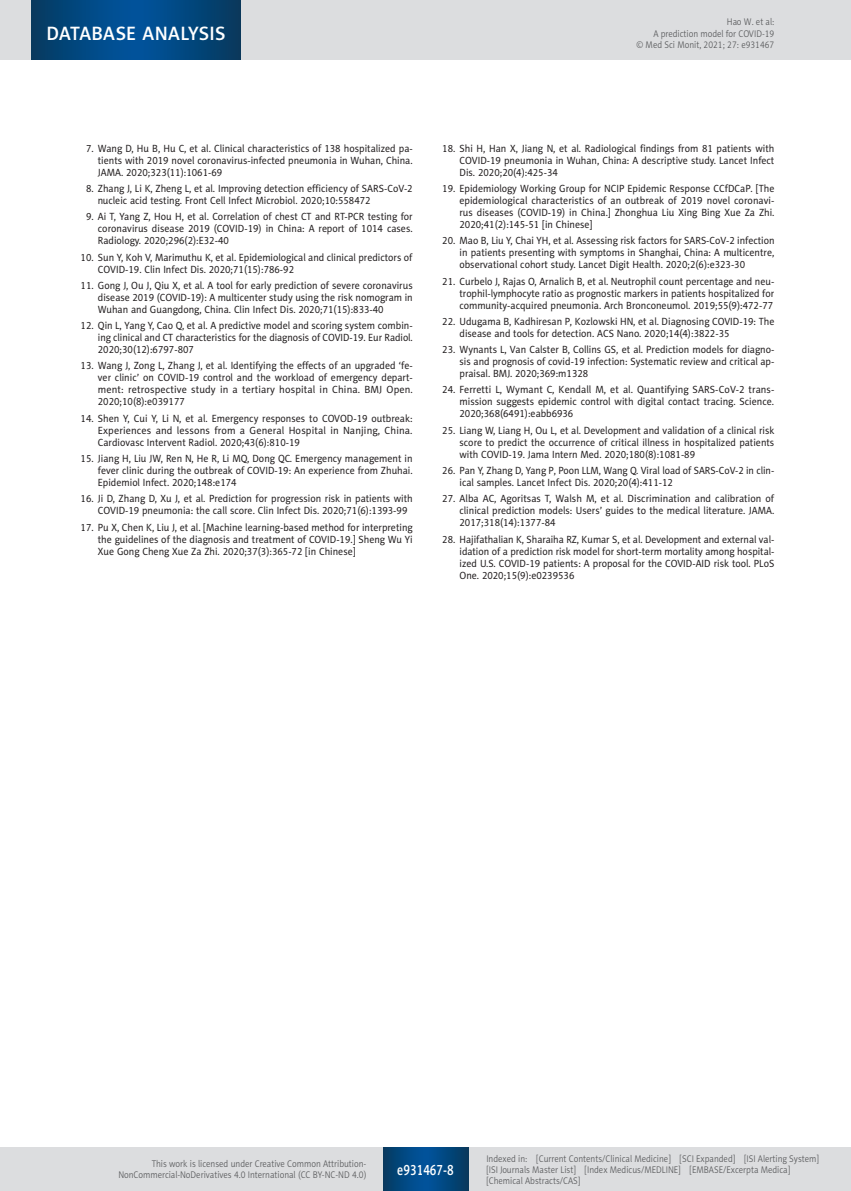
<style>
.page{position:relative;width:851px;height:1191px;background:#fff}
.page>*{position:absolute;margin:0;border:0;box-sizing:border-box;transform-origin:0 0}
.t1{font:19.5px "Naomi Sans EFN Medium";letter-spacing:.01em;color:#fff}
.t2{font:15px "Naomi Sans EFN Medium";color:#fff;scale:.8 1}
.MSM_Referencje_punkt{font:10.5px/12px "Naomi Sans EFN";color:#231f20;text-align:justify;scale:.95 1}
.MSM_Referencje_punkt-2{font:10.5px/12px "Naomi Sans EFN";color:#231f20;scale:.94 1}
.MSM_Referencje_punkt-3{font:10.5px/12px "Naomi Sans EFN";color:#231f20;text-align:justify;scale:.96 1}
.t3{font:9.75px/11.2px "Naomi Sans EFN Light";color:#57585a;text-align:right;scale:.9 1}
</style>
<div class="page">
<div style="left:0;top:1148px;width:850px;height:43px;background:#dcdddf"></div>
<svg style="left:383px;top:1147px;width:85px;height:43px;background:#02477e"></svg>
<div style="left:0;top:0;width:850px;height:60px;background:#dcdddf"></div>
<svg style="left:32px;top:0;width:208px;height:60px;background:#02477f"></svg>
<h1 class="t1" style="left:47px;top:22px;width:180px">DATABASE ANALYSIS</h1>
<p class="t3" style="left:636px;top:16px;width:154px">Hao W. et al:<br>A prediction model for COVID-19<br>© Med Sci Monit, 2021; 27: e931467</p>
<p class="MSM_Referencje_punkt" style="left:98px;top:142px;width:333px;text-indent:-12px">7. Wang D, Hu B, Hu C, et al. Clinical characteristics of 138 hospitalized pa&shy;tients with 2019 novel coronavirus-infected pneumonia in Wuhan, China.<br>JAMA. 2020;323(11):1061-69</p>
<p class="MSM_Referencje_punkt" style="left:98px;top:183px;width:333px;text-indent:-12px">8. Zhang J, Li K, Zheng L, et al. Improving detection efficiency of SARS-CoV-2 nucleic acid testing. Front Cell Infect Microbiol. 2020;10:558472</p>
<p class="MSM_Referencje_punkt" style="left:98px;top:211px;width:333px;text-indent:-12px">9. Ai T, Yang Z, Hou H, et al. Correlation of chest CT and RT-PCR testing for coronavirus disease 2019 (COVID-19) in China: A report of 1014 cases.<br>Radiology. 2020;296(2):E32-40</p>
<p class="MSM_Referencje_punkt" style="left:98px;top:251px;width:332px;text-indent:-17px">10. Sun Y, Koh V, Marimuthu K, et al. Epidemiological and clinical predictors of<br>COVID-19. Clin Infect Dis. 2020;71(15):786-92</p>
<p class="MSM_Referencje_punkt" style="left:98px;top:279px;width:333px;text-indent:-17px">11. Gong J, Ou J, Qiu X, et al. A tool for early prediction of severe coronavirus disease 2019 (COVID-19): A multicenter study using the risk nomogram in Wuhan and Guangdong, China. Clin Infect Dis. 2020;71(15):833-40</p>
<p class="MSM_Referencje_punkt" style="left:98px;top:320px;width:333px;text-indent:-17px">12. Qin L, Yang Y, Cao Q, et al. A predictive model and scoring system combin&shy;ing clinical and CT characteristics for the diagnosis of COVID-19. Eur Radiol.<br>2020;30(12):6797-807</p>
<p class="MSM_Referencje_punkt" style="left:98px;top:360px;width:333px;text-indent:-17px">13. Wang J, Zong L, Zhang J, et al. Identifying the effects of an upgraded ‘fe&shy;ver clinic’ on COVID-19 control and the workload of emergency depart&shy;ment: retrospective study in a tertiary hospital in China. BMJ Open.<br>2020;10(8):e039177</p>
<p class="MSM_Referencje_punkt" style="left:98px;top:412px;width:333px;text-indent:-17px">14. Shen Y, Cui Y, Li N, et al. Emergency responses to COVOD-19 outbreak:<br>Experiences and lessons from a General Hospital in Nanjing, China.<br>Cardiovasc Intervent Radiol. 2020;43(6):810-19</p>
<p class="MSM_Referencje_punkt" style="left:98px;top:452px;width:333px;text-indent:-17px">15. Jiang H, Liu JW, Ren N, He R, Li MQ, Dong QC. Emergency management in fever clinic during the outbreak of COVID-19: An experience from Zhuhai.<br>Epidemiol Infect. 2020;148:e174</p>
<p class="MSM_Referencje_punkt" style="left:98px;top:493px;width:333px;text-indent:-17px">16. Ji D, Zhang D, Xu J, et al. Prediction for progression risk in patients with<br>COVID-19 pneumonia: the call score. Clin Infect Dis. 2020;71(6):1393-99</p>
<p class="MSM_Referencje_punkt" style="left:98px;top:521px;width:333px;text-indent:-17px">17. Pu X, Chen K, Liu J, et al. [Machine learning-based method for interpreting the guidelines of the diagnosis and treatment of COVID-19.] Sheng Wu Yi Xue Gong Cheng Xue Za Zhi. 2020;37(3):365-72 [in Chinese]</p>
<p class="MSM_Referencje_punkt" style="left:459px;top:142px;width:333px;text-indent:-17px">18. Shi H, Han X, Jiang N, et al. Radiological findings from 81 patients with COVID-19 pneumonia in Wuhan, China: A descriptive study. Lancet Infect Dis. 2020;20(4):425-34</p>
<p class="MSM_Referencje_punkt" style="left:459px;top:183px;width:333px;text-indent:-17px">19. Epidemiology Working Group for NCIP Epidemic Response CCfDCaP. [The epidemiological characteristics of an outbreak of 2019 novel coronavi&shy;rus diseases (COVID-19) in China.] Zhonghua Liu Xing Bing Xue Za Zhi.<br>2020;41(2):145-51 [in Chinese]</p>
<p class="MSM_Referencje_punkt" style="left:459px;top:235px;width:333px;text-indent:-17px">20. Mao B, Liu Y, Chai YH, et al. Assessing risk factors for SARS-CoV-2 infection in patients presenting with symptoms in Shanghai, China: A multicentre, observational cohort study. Lancet Digit Health. 2020;2(6):e323-30</p>
<p class="MSM_Referencje_punkt" style="left:459px;top:275px;width:333px;text-indent:-17px">21. Curbelo J, Rajas O, Arnalich B, et al. Neutrophil count percentage and neu&shy;trophil-lymphocyte ratio as prognostic markers in patients hospitalized for community-acquired pneumonia. Arch Bronconeumol. 2019;55(9):472-77</p>
<p class="MSM_Referencje_punkt" style="left:459px;top:315px;width:333px;text-indent:-17px">22. Udugama B, Kadhiresan P, Kozlowski HN, et al. Diagnosing COVID-19: The disease and tools for detection. ACS Nano. 2020;14(4):3822-35</p>
<p class="MSM_Referencje_punkt" style="left:459px;top:344px;width:333px;text-indent:-17px">23. Wynants L, Van Calster B, Collins GS, et al. Prediction models for diagno&shy;sis and prognosis of covid-19 infection: Systematic review and critical ap&shy;praisal. BMJ. 2020;369:m1328</p>
<p class="MSM_Referencje_punkt-3" style="left:459px;top:384px;width:329px;text-indent:-17px">24. Ferretti L, Wymant C, Kendall M, et al. Quantifying SARS-CoV-2 trans&shy;mission suggests epidemic control with digital contact tracing. Science.<br>2020;368(6491):eabb6936</p>
<p class="MSM_Referencje_punkt" style="left:459px;top:424px;width:333px;text-indent:-17px">25. Liang W, Liang H, Ou L, et al. Development and validation of a clinical risk score to predict the occurrence of critical illness in hospitalized patients with COVID-19. Jama Intern Med. 2020;180(8):1081-89</p>
<p class="MSM_Referencje_punkt-2" style="left:459px;top:464px;width:336px;text-indent:-17px">26. Pan Y, Zhang D, Yang P, Poon LLM, Wang Q. Viral load of SARS-CoV-2 in clin&shy;ical samples. Lancet Infect Dis. 2020;20(4):411-12</p>
<p class="MSM_Referencje_punkt-3" style="left:459px;top:493px;width:329px;text-indent:-17px">27. Alba AC, Agoritsas T, Walsh M, et al. Discrimination and calibration of clinical prediction models: Users’ guides to the medical literature. JAMA.<br>2017;318(14):1377-84</p>
<p class="MSM_Referencje_punkt-2" style="left:459px;top:533px;width:336px;text-align:justify;text-indent:-17px">28. Hajifathalian K, Sharaiha RZ, Kumar S, et al. Development and external val&shy;idation of a prediction risk model for short-term mortality among hospital&shy;ized U.S. COVID-19 patients: A proposal for the COVID-AID risk tool. PLoS One. 2020;15(9):e0239536</p>
<p class="t3" style="left:118px;top:1158px;width:277px">This work is licensed under Creative Common Attribution-<br>NonCommercial-NoDerivatives 4.0 International (CC BY-NC-ND 4.0)</p>
<h2 class="t2" style="left:397px;top:1160px;width:72px">e931467-8</h2>
<p class="t3" style="left:486px;top:1152px;width:371px;text-align:left">Indexed in: [Current Contents/Clinical Medicine] [SCI Expanded] [ISI Alerting System] [ISI Journals Master List] [Index Medicus/MEDLINE] [EMBASE/Excerpta Medica] [Chemical Abstracts/CAS]</p>
</div>
